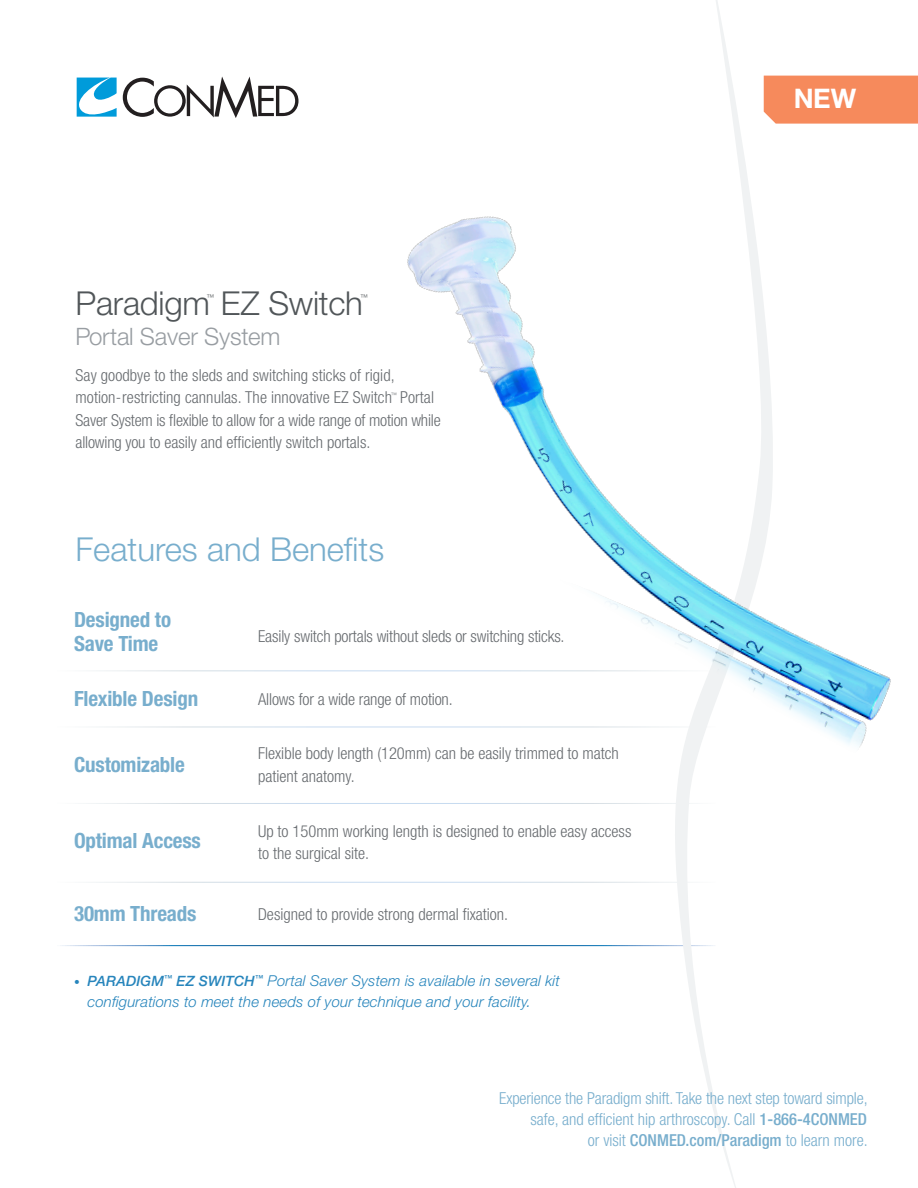
<style>
.page{position:relative;width:918px;height:1188px;background:#fff}
.page>*{position:absolute;margin:0;border:0;box-sizing:border-box;transform-origin:0 0}
.Body_Copy{font:300 33px "Helvetica Neue LT Std";color:#78aecd}
.t1{font:300 33px "Helvetica Neue LT Std";letter-spacing:-.01em;color:#515659}
.t2{font:700 27px "Helvetica Neue LT Std";color:#fff}
.t3{font:300 24px "Helvetica Neue LT Std";letter-spacing:-.01em;color:#989da2}
.t4{font:700 condensed 21px/24px "Helvetica Neue LT Std";letter-spacing:-.01em;color:#78aecd}
.NEW_Helve_Cond_47_Lt{font:300 condensed 16.5px/22.5px "Helvetica Neue LT Std";color:#686c70}
.Body_Text{font:300 condensed 16.5px/21px "Helvetica Neue LT Std";letter-spacing:-.01em;color:#78aecd;text-align:right}
.Nick_New_Body1{font:italic 300 15px/21px "Helvetica Neue LT Std";letter-spacing:.01em;color:#2785bc}
.t5{font:300 7.8px "Helvetica Neue LT Std";color:#515659}
.NEW_Helve_Cond_47_Lt-2{font:300 condensed 6.15px "Helvetica Neue LT Std";color:#686c70}
.s1{font-size:11.4px}
.s2{font-weight:500;font-size:14.25px}
.s3{font-weight:500}
</style>
<div class="page">
<svg style="left:663px;top:0;width:116px;height:1188px"></svg>
<img style="left:349px;top:186px;width:542px;height:577px">
<div style="left:764px;top:76px;width:154px;height:48px;background:#f68a5c"></div>
<svg style="left:123px;top:76px;width:176px;height:42px"></svg>
<svg style="left:76px;top:78px;width:41px;height:39px"></svg>
<p class="t1" style="left:76px;top:283px;width:289px">Paradigm EZ Switch</p>
<p class="t5" style="left:207px;top:293px;width:9px">™</p>
<p class="t5" style="left:360px;top:293px;width:9px">™</p>
<p class="t3" style="left:76px;top:322px;width:206px">Portal Saver System</p>
<p class="NEW_Helve_Cond_47_Lt" style="left:76px;top:364px;width:321px">Say goodbye to the sleds and switching sticks of rigid, motion-restricting cannulas. The innovative EZ Switch</p>
<p class="NEW_Helve_Cond_47_Lt" style="left:76px;top:386px;width:367px;text-indent:325px">Portal<br>Saver System is flexible to allow for a wide range of motion while allowing you to easily and efficiently switch portals.</p>
<p class="NEW_Helve_Cond_47_Lt-2" style="left:391px;top:391px;width:8px">™</p>
<p class="Body_Copy" style="left:76px;top:529px;width:310px">Features and Benefits</p>
<p class="t4" style="left:74px;top:607px;width:99px">Designed to<br>Save Time</p>
<p class="t4" style="left:74px;top:687px;width:126px">Flexible Design</p>
<p class="t4" style="left:74px;top:752px;width:112px">Customizable</p>
<p class="t4" style="left:74px;top:829px;width:128px">Optimal Access</p>
<p class="t4" style="left:74px;top:902px;width:124px">30mm Threads</p>
<p class="NEW_Helve_Cond_47_Lt" style="left:258px;top:625px;width:308px">Easily switch portals without sleds or switching sticks.</p>
<p class="NEW_Helve_Cond_47_Lt" style="left:258px;top:688px;width:196px">Allows for a wide range of motion.</p>
<p class="NEW_Helve_Cond_47_Lt" style="left:258px;top:742px;width:362px">Flexible body length (120mm) can be easily trimmed to match patient anatomy.</p>
<p class="NEW_Helve_Cond_47_Lt" style="left:258px;top:819px;width:375px">Up to 150mm working length is designed to enable easy access to the surgical site.</p>
<p class="NEW_Helve_Cond_47_Lt" style="left:258px;top:903px;width:252px">Designed to provide strong dermal fixation.</p>
<p class="Nick_New_Body1" style="left:88px;top:970px;width:474px;text-indent:-14px"><span class="s1">•</span> <span class="s2">PARADIGM</span><sup>™</sup> <span class="s2">EZ SWITCH</span><sup>™</sup> Portal Saver System is available in several kit configurations to meet the needs of your technique and your facility.</p>
<p class="t2" style="left:794px;top:82px;width:64px">NEW</p>
<p class="Body_Text" style="left:499px;top:1087px;width:370px">Experience the Paradigm shift. Take the next step toward simple, safe, and efficient hip arthroscopy. Call <span class="s3">1-866-4CONMED<br></span>or visit <span class="s3">CONMED.com/Paradigm</span> to learn more.</p>
</div>
